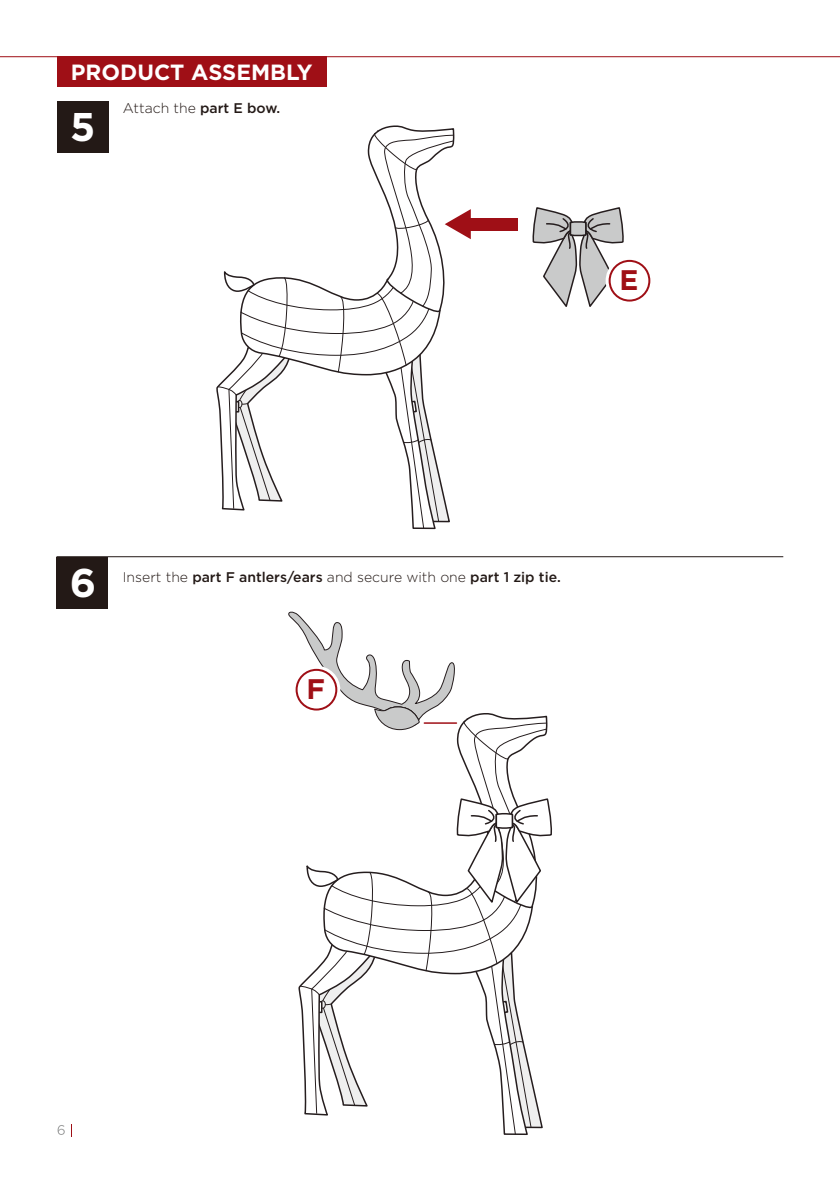
<style>
.page{position:relative;width:840px;height:1191px;background:#fff}
.page>*{position:absolute;margin:0;border:0;box-sizing:border-box;transform-origin:0 0}
.t1{font:700 40px "Gotham";color:#fff}
.t2{font:700 28.2px "Gotham";color:#9f0f16}
.t3{font:700 22px "Gotham";color:#fff}
.t4{font:500 14px "Gotham";color:#231916}
.t5{font:300 14px "Gotham";color:#231916}
.s1{font-weight:500}
.s2{font-weight:300}
</style>
<div class="page">
<svg style="left:57px;top:1125px;width:8px;height:10px"></svg>
<svg style="left:71px;top:1124px;width:1px;height:12px"></svg>
<div style="left:57px;top:57px;width:269px;height:30px;background:#9f0f16"></div>
<hr style="left:0;top:56px;width:839px;height:1px;background:#9f0f16">
<div style="left:57px;top:101px;width:51px;height:52px;background:#231916"></div>
<hr style="left:56px;top:556px;width:726px;height:1px;background:#231916">
<div style="left:56px;top:557px;width:52px;height:51px;background:#231916"></div>
<div style="left:466px;top:218px;width:51px;height:12px;background:#9f0f16"></div>
<svg style="left:216px;top:125px;width:254px;height:405px"></svg>
<svg style="left:532px;top:208px;width:119px;height:99px"></svg>
<div style="left:608px;top:260px;width:42px;height:41px;border:2px solid #9f0f16;border-radius:50%"></div>
<svg style="left:288px;top:611px;width:264px;height:524px"></svg>
<div style="left:295px;top:669px;width:42px;height:41px;border:2px solid #9f0f16;border-radius:50%"></div>
<h3 class="t3" style="left:71px;top:58px;width:243px">PRODUCT ASSEMBLY</h3>
<h1 class="t1" style="left:70px;top:100px;width:27px">5</h1>
<p class="t5" style="left:123px;top:99px;width:159px">Attach the <span class="s1">part E bow.</span></p>
<h2 class="t2" style="left:619px;top:261px;width:20px">E</h2>
<h1 class="t1" style="left:70px;top:556px;width:28px">6</h1>
<p class="t4" style="left:123px;top:568px;width:439px"><span class="s2">Insert the</span> part F antlers/ears <span class="s2">and secure with one</span> part 1 zip tie.</p>
<h2 class="t2" style="left:306px;top:670px;width:20px">F</h2>
</div>
